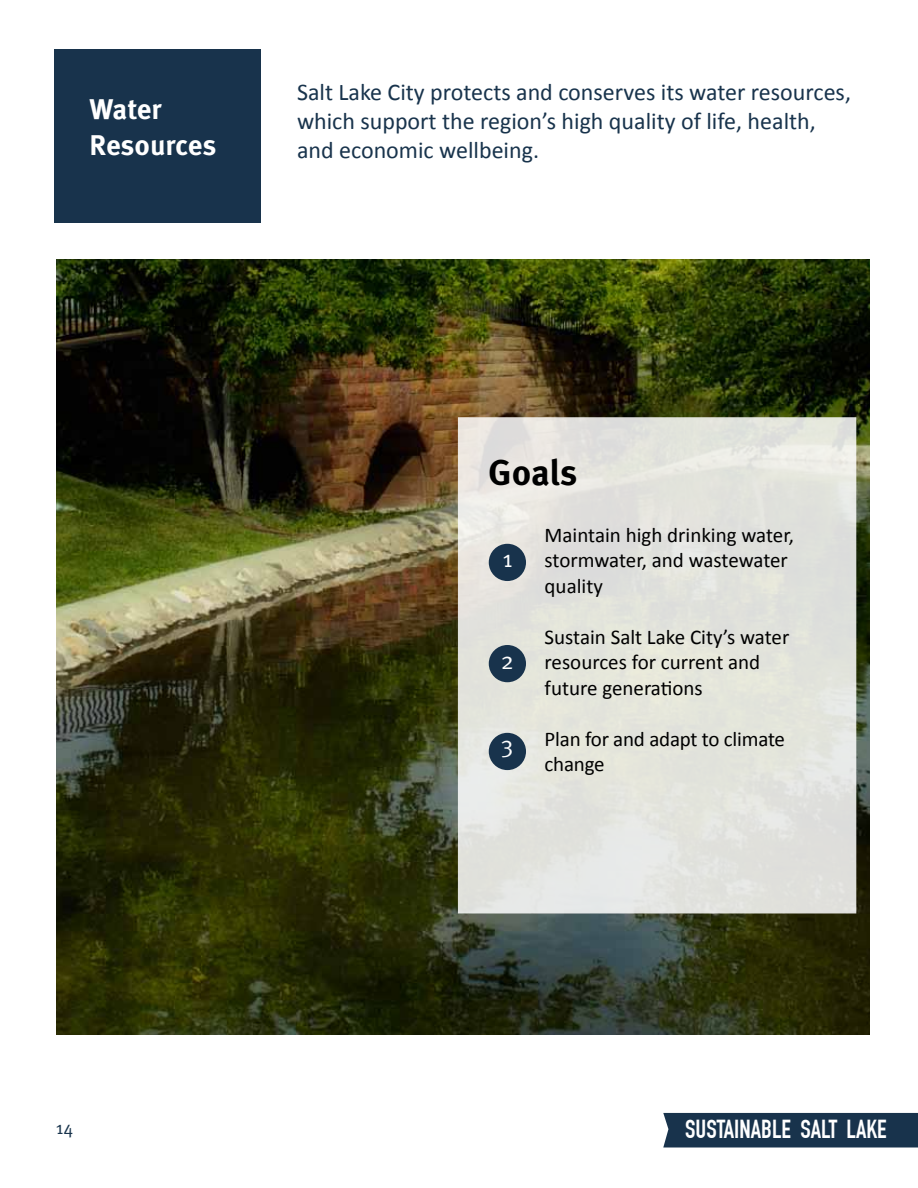
<style>
.page{position:relative;width:918px;height:1188px;background:#fff}
.page>*{position:absolute;margin:0;border:0;box-sizing:border-box;transform-origin:0 0}
.t1{font:700 36px "Meta Pro";letter-spacing:-.005em;color:#000}
.t2{font:700 28.5px/36px "Meta Pro";letter-spacing:-.005em;color:#fff}
.t3{font:25.5px "DIN Engschrift LT";color:#fff}
.t4{font:24px/28.8px "Calibri";color:#18334c}
.t5{font:24px "Meta Pro";color:#fff}
.t6{font:21px/25.5px "Calibri";color:#000}
.t7{font:18px "Meta Pro";color:#18334c}
</style>
<div class="page">
<div style="left:54px;top:50px;width:206px;height:173px;background:#18334c"></div>
<img style="left:56px;top:259px;width:814px;height:776px">
<div style="left:458px;top:417px;width:398px;height:497px;background:#e3e4dc;border:2px solid #fff"></div>
<div style="left:489px;top:544px;width:37px;height:37px;background:#18334c;border-radius:50%"></div>
<div style="left:489px;top:645px;width:37px;height:37px;background:#18334c;border-radius:50%"></div>
<div style="left:489px;top:733px;width:37px;height:37px;background:#18334c;border-radius:50%"></div>
<div style="left:663px;top:1113px;width:255px;height:35px;background:#18334c"></div>
<h2 class="t2" style="left:89px;top:92px;width:128px">Water<br>Resources</h2>
<p class="t4" style="left:297px;top:77px;width:556px">Salt Lake City protects and conserves its water resources, which support the region’s high quality of life, health, and economic wellbeing.</p>
<h1 class="t1" style="left:488px;top:450px;width:91px">Goals</h1>
<p class="t5" style="left:502px;top:544px;width:12px">1</p>
<p class="t5" style="left:501px;top:645px;width:15px">2</p>
<p class="t5" style="left:501px;top:730px;width:14px">3</p>
<p class="t6" style="left:545px;top:521px;width:251px">Maintain high drinking water, stormwater, and wastewater quality</p>
<p class="t6" style="left:545px;top:623px;width:246px">Sustain Salt Lake City’s water resources for current and future generations</p>
<p class="t6" style="left:545px;top:725px;width:242px">Plan for and adapt to climate change</p>
<p class="t7" style="left:56px;top:1116px;width:19px">14</p>
<p class="t3" style="left:685px;top:1114px;width:203px">SUSTAINABLE SALT LAKE</p>
</div>
